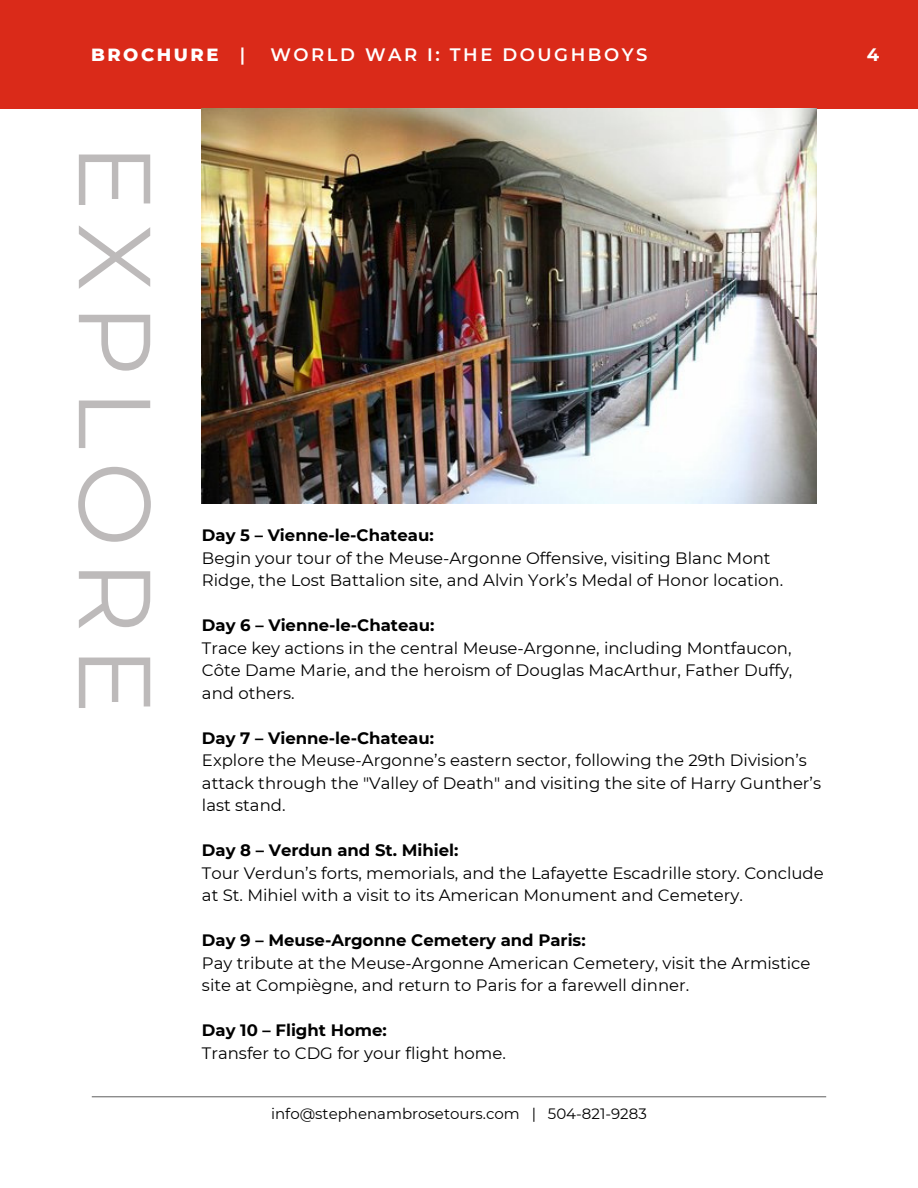
<style>
.page{position:relative;width:918px;height:1188px;background:#fff}
.page>*{position:absolute;margin:0;border:0;box-sizing:border-box;transform-origin:0 0}
.t1{font:102px "Montserrat";letter-spacing:.125em;color:#bdbaba}
.t2{font:600 18px "Montserrat";letter-spacing:.14em;color:#fff}
.t3{font:800 18px "Montserrat";letter-spacing:.14em;color:#fff}
.t4{font:700 18px "Montserrat";color:#fff}
.t5{font:16.5px/22.5px "Montserrat";color:#000}
.t6{font:15px "Montserrat";color:#000}
.s1{font-weight:700}
</style>
<div class="page">
<div style="left:0;top:0;width:918px;height:109px;background:#da2a19"></div>
<hr style="left:92px;top:1096px;width:734px;height:1px;background:#707070">
<img style="left:202px;top:109px;width:614px;height:394px">
<h1 class="t3" style="left:91px;top:44px;width:129px">BROCHURE</h1>
<p class="t2" style="left:240px;top:44px;width:7px">|</p>
<p class="t2" style="left:270px;top:44px;width:379px">WORLD WAR I: THE DOUGHBOYS</p>
<p class="t1" style="left:178px;top:143px;width:573px;rotate:90deg">EXPLORE</p>
<p class="t5" style="left:202px;top:524px;width:583px"><span class="s1">Day 5 – Vienne-le-Chateau:<br></span>Begin your tour of the Meuse-Argonne Offensive, visiting Blanc Mont<br>Ridge, the Lost Battalion site, and Alvin York’s Medal of Honor location.</p>
<h3 class="t5" style="left:202px;top:614px;width:592px"><span class="s1">Day 6 – Vienne-le-Chateau:<br></span>Trace key actions in the central Meuse-Argonne, including Montfaucon, Côte Dame Marie, and the heroism of Douglas MacArthur, Father Duffy, and others.</h3>
<h3 class="t5" style="left:202px;top:727px;width:621px"><span class="s1">Day 7 – Vienne-le-Chateau:<br></span>Explore the Meuse-Argonne’s eastern sector, following the 29th Division’s attack through the "Valley of Death" and visiting the site of Harry Gunther’s last stand.</h3>
<h3 class="t5" style="left:202px;top:839px;width:623px"><span class="s1">Day 8 – Verdun and St. Mihiel:<br></span>Tour Verdun’s forts, memorials, and the Lafayette Escadrille story. Conclude at St. Mihiel with a visit to its American Monument and Cemetery.</h3>
<h3 class="t5" style="left:202px;top:929px;width:610px"><span class="s1">Day 9 – Meuse-Argonne Cemetery and Paris:<br></span>Pay tribute at the Meuse-Argonne American Cemetery, visit the Armistice site at Compiègne, and return to Paris for a farewell dinner.</h3>
<h3 class="t5" style="left:202px;top:1019px;width:305px"><span class="s1">Day 10 – Flight Home:<br></span>Transfer to CDG for your flight home.</h3>
<h3 class="t6" style="left:271px;top:1105px;width:377px">info@stephenambrosetours.com | 504-821-9283</h3>
<h2 class="t4" style="left:867px;top:44px;width:14px">4</h2>
</div>
